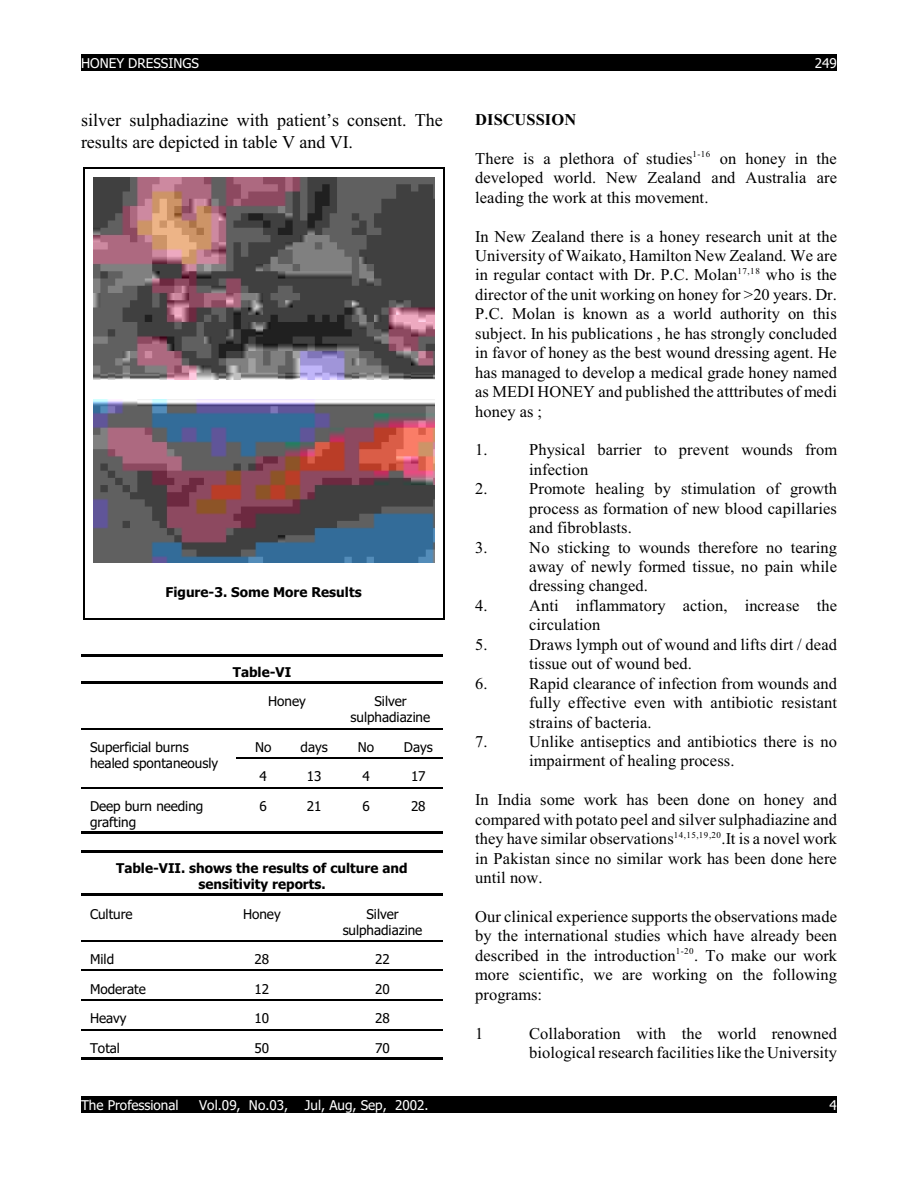
<style>
.page{position:relative;width:918px;height:1188px;background:#fff}
.page>*{position:absolute;margin:0;border:0;box-sizing:border-box;transform-origin:0 0}
.t1{font:18px/21.3px "Times New Roman";color:#000}
.t2{font:16.5px/19.5px "Times New Roman";letter-spacing:.005em;color:#000}
.t3{font:700 16.5px "Times New Roman";color:#000}
.t4{font:13.5px/16.2px "Tahoma";color:#000;text-align:center}
.t5{font:700 13.5px/16.2px "Tahoma";color:#000;text-align:center}
.t6{font:13.5px "Tahoma";letter-spacing:.005em;color:#fff}
.t7{font:9px "Times New Roman";letter-spacing:.06em;color:#000}
</style>
<div class="page">
<div style="left:81px;top:54px;width:756px;height:16px;background:#000"></div>
<div style="left:81px;top:1097px;width:756px;height:16px;background:#000"></div>
<hr style="left:81px;top:654px;width:362px;height:3px;background:#000">
<hr style="left:81px;top:681px;width:362px;height:2px;background:#000">
<hr style="left:81px;top:728px;width:155px;height:1px;background:#000">
<hr style="left:236px;top:728px;width:102px;height:1px;background:#000">
<hr style="left:338px;top:728px;width:105px;height:1px;background:#000">
<hr style="left:236px;top:757px;width:54px;height:2px;background:#000">
<hr style="left:290px;top:757px;width:48px;height:2px;background:#000">
<hr style="left:338px;top:757px;width:56px;height:2px;background:#000">
<hr style="left:394px;top:757px;width:49px;height:2px;background:#000">
<hr style="left:81px;top:787px;width:155px;height:1px;background:#000">
<hr style="left:236px;top:787px;width:54px;height:1px;background:#000">
<hr style="left:290px;top:787px;width:48px;height:1px;background:#000">
<hr style="left:338px;top:787px;width:56px;height:1px;background:#000">
<hr style="left:394px;top:787px;width:49px;height:1px;background:#000">
<hr style="left:81px;top:831px;width:155px;height:3px;background:#000">
<hr style="left:236px;top:831px;width:54px;height:3px;background:#000">
<hr style="left:290px;top:831px;width:48px;height:3px;background:#000">
<hr style="left:338px;top:831px;width:56px;height:3px;background:#000">
<hr style="left:394px;top:831px;width:49px;height:3px;background:#000">
<hr style="left:81px;top:850px;width:362px;height:3px;background:#000">
<hr style="left:81px;top:893px;width:362px;height:3px;background:#000">
<hr style="left:81px;top:940px;width:120px;height:2px;background:#000">
<hr style="left:202px;top:940px;width:120px;height:2px;background:#000">
<hr style="left:322px;top:940px;width:121px;height:2px;background:#000">
<hr style="left:81px;top:970px;width:120px;height:1px;background:#000">
<hr style="left:202px;top:970px;width:120px;height:1px;background:#000">
<hr style="left:322px;top:970px;width:121px;height:1px;background:#000">
<hr style="left:81px;top:999px;width:120px;height:2px;background:#000">
<hr style="left:202px;top:999px;width:120px;height:2px;background:#000">
<hr style="left:322px;top:999px;width:121px;height:2px;background:#000">
<hr style="left:81px;top:1029px;width:120px;height:1px;background:#000">
<hr style="left:202px;top:1029px;width:120px;height:1px;background:#000">
<hr style="left:322px;top:1029px;width:121px;height:1px;background:#000">
<hr style="left:81px;top:1057px;width:120px;height:3px;background:#000">
<hr style="left:202px;top:1057px;width:120px;height:3px;background:#000">
<hr style="left:322px;top:1057px;width:121px;height:3px;background:#000">
<img style="left:94px;top:178px;width:340px;height:201px">
<img style="left:93px;top:400px;width:341px;height:163px">
<hr style="left:83px;top:168px;width:1px;height:452px;background:#000">
<hr style="left:443px;top:168px;width:1px;height:452px;background:#000">
<hr style="left:83px;top:168px;width:361px;height:1px;background:#000">
<hr style="left:83px;top:619px;width:361px;height:1px;background:#000">
<p class="t6" style="left:81px;top:57px;width:120px">HONEY DRESSINGS</p>
<p class="t6" style="left:815px;top:57px;width:24px">249</p>
<p class="t1" style="left:81px;top:111px;width:363px">silver sulphadiazine with patient’s consent. The results are depicted in table V and VI.</p>
<p class="t5" style="left:166px;top:585px;width:198px">Figure-3. Some More Results</p>
<p class="t5" style="left:233px;top:665px;width:60px">Table-VI</p>
<p class="t4" style="left:268px;top:694px;width:39px">Honey</p>
<p class="t4" style="left:351px;top:694px;width:81px">Silver sulphadiazine</p>
<p class="t4" style="left:90px;top:740px;width:130px;text-align:left">Superficial burns healed spontaneously</p>
<p class="t4" style="left:255px;top:740px;width:18px">No</p>
<p class="t4" style="left:301px;top:740px;width:29px">days</p>
<p class="t4" style="left:358px;top:740px;width:18px">No</p>
<p class="t4" style="left:404px;top:740px;width:30px">Days</p>
<p class="t4" style="left:260px;top:770px;width:9px">4</p>
<p class="t4" style="left:307px;top:770px;width:16px">13</p>
<p class="t4" style="left:362px;top:770px;width:9px">4</p>
<p class="t4" style="left:411px;top:770px;width:16px">17</p>
<p class="t4" style="left:90px;top:799px;width:115px;text-align:left">Deep burn needing grafting</p>
<p class="t4" style="left:260px;top:799px;width:9px">6</p>
<p class="t4" style="left:307px;top:799px;width:16px">21</p>
<p class="t4" style="left:362px;top:799px;width:9px">6</p>
<p class="t4" style="left:411px;top:799px;width:16px">28</p>
<p class="t5" style="left:116px;top:861px;width:293px">Table-VII. shows the results of culture and sensitivity reports.</p>
<p class="t4" style="left:90px;top:907px;width:44px">Culture</p>
<p class="t4" style="left:243px;top:907px;width:39px">Honey</p>
<p class="t4" style="left:343px;top:907px;width:81px">Silver sulphadiazine</p>
<p class="t4" style="left:90px;top:952px;width:26px">Mild</p>
<p class="t4" style="left:255px;top:952px;width:16px">28</p>
<p class="t4" style="left:375px;top:952px;width:16px">22</p>
<p class="t4" style="left:90px;top:982px;width:57px">Moderate</p>
<p class="t4" style="left:255px;top:982px;width:16px">12</p>
<p class="t4" style="left:375px;top:982px;width:16px">20</p>
<p class="t4" style="left:90px;top:1011px;width:38px">Heavy</p>
<p class="t4" style="left:255px;top:1011px;width:16px">10</p>
<p class="t4" style="left:375px;top:1011px;width:16px">28</p>
<p class="t4" style="left:90px;top:1041px;width:31px">Total</p>
<p class="t4" style="left:255px;top:1041px;width:16px">50</p>
<p class="t4" style="left:375px;top:1041px;width:16px">70</p>
<p class="t3" style="left:475px;top:114px;width:103px">DISCUSSION</p>
<p class="t2" style="left:475px;top:150px;width:219px">There is a plethora of studies</p>
<p class="t2" style="left:720px;top:150px;width:119px">on honey in the</p>
<p class="t7" style="left:692px;top:151px;width:19px">1-16</p>
<p class="t2" style="left:475px;top:170px;width:363px">developed world. New Zealand and Australia are leading the work at this movement.</p>
<p class="t2" style="left:475px;top:228px;width:363px;text-align:justify">In New Zealand there is a honey research unit at the University of Waikato, Hamilton New Zealand. We are in regular contact with Dr. P.C. Molan</p>
<p class="t7" style="left:737px;top:268px;width:24px">17,18</p>
<p class="t2" style="left:475px;top:286px;width:363px;text-align:justify">director of the unit working on honey for &gt;20 years. Dr.<br>P.C. Molan is known as a world authority on this subject. In his publications , he has strongly concluded in favor of honey as the best wound dressing agent. He has managed to develop a medical grade honey named as MEDI HONEY and published the atttributes of medi honey as ;</p>
<p class="t2" style="left:475px;top:442px;width:14px">1.</p>
<p class="t2" style="left:529px;top:442px;width:310px">Physical barrier to prevent wounds from infection</p>
<p class="t2" style="left:475px;top:481px;width:14px">2.</p>
<p class="t2" style="left:529px;top:481px;width:309px;text-align:justify">Promote healing by stimulation of growth process as formation of new blood capillaries and fibroblasts.</p>
<p class="t2" style="left:475px;top:539px;width:14px">3.</p>
<p class="t2" style="left:529px;top:539px;width:309px;text-align:justify">No sticking to wounds therefore no tearing away of newly formed tissue, no pain while dressing changed.</p>
<p class="t2" style="left:475px;top:597px;width:14px">4.</p>
<p class="t2" style="left:529px;top:597px;width:309px">Anti inflammatory action, increase the circulation</p>
<p class="t2" style="left:475px;top:636px;width:14px">5.</p>
<p class="t2" style="left:529px;top:636px;width:309px">Draws lymph out of wound and lifts dirt / dead tissue out of wound bed.</p>
<p class="t2" style="left:475px;top:675px;width:14px">6.</p>
<p class="t2" style="left:529px;top:675px;width:309px;text-align:justify">Rapid clearance of infection from wounds and fully effective even with antibiotic resistant strains of bacteria.</p>
<p class="t2" style="left:475px;top:733px;width:14px">7.</p>
<p class="t2" style="left:529px;top:733px;width:309px">Unlike antiseptics and antibiotics there is no impairment of healing process.</p>
<p class="t2" style="left:475px;top:792px;width:363px;text-align:justify">In India some work has been done on honey and compared with potato peel and silver sulphadiazine and they have similar observations</p>
<p class="t2" style="left:766px;top:267px;width:72px">who is the</p>
<p class="t7" style="left:674px;top:831px;width:49px">14,15,19,20</p>
<p class="t2" style="left:475px;top:850px;width:363px">in Pakistan since no similar work has been done here until now.</p>
<p class="t2" style="left:475px;top:908px;width:363px;text-align:justify">Our clinical experience supports the observations made by the international studies which have already been described in the introduction . To make our work</p>
<p class="t2" style="left:722px;top:831px;width:117px">.It is a novel work</p>
<p class="t7" style="left:676px;top:948px;width:19px">1-20</p>
<p class="t2" style="left:475px;top:967px;width:363px">more scientific, we are working on the following programs:</p>
<p class="t2" style="left:475px;top:1025px;width:10px">1</p>
<p class="t2" style="left:529px;top:1025px;width:310px">Collaboration with the world renowned biological research facilities like the University</p>
<p class="t6" style="left:81px;top:1100px;width:99px">The Professional</p>
<p class="t6" style="left:199px;top:1100px;width:231px">Vol.09, No.03, Jul, Aug, Sep, 2002.</p>
<p class="t6" style="left:830px;top:1100px;width:9px">4</p>
</div>
